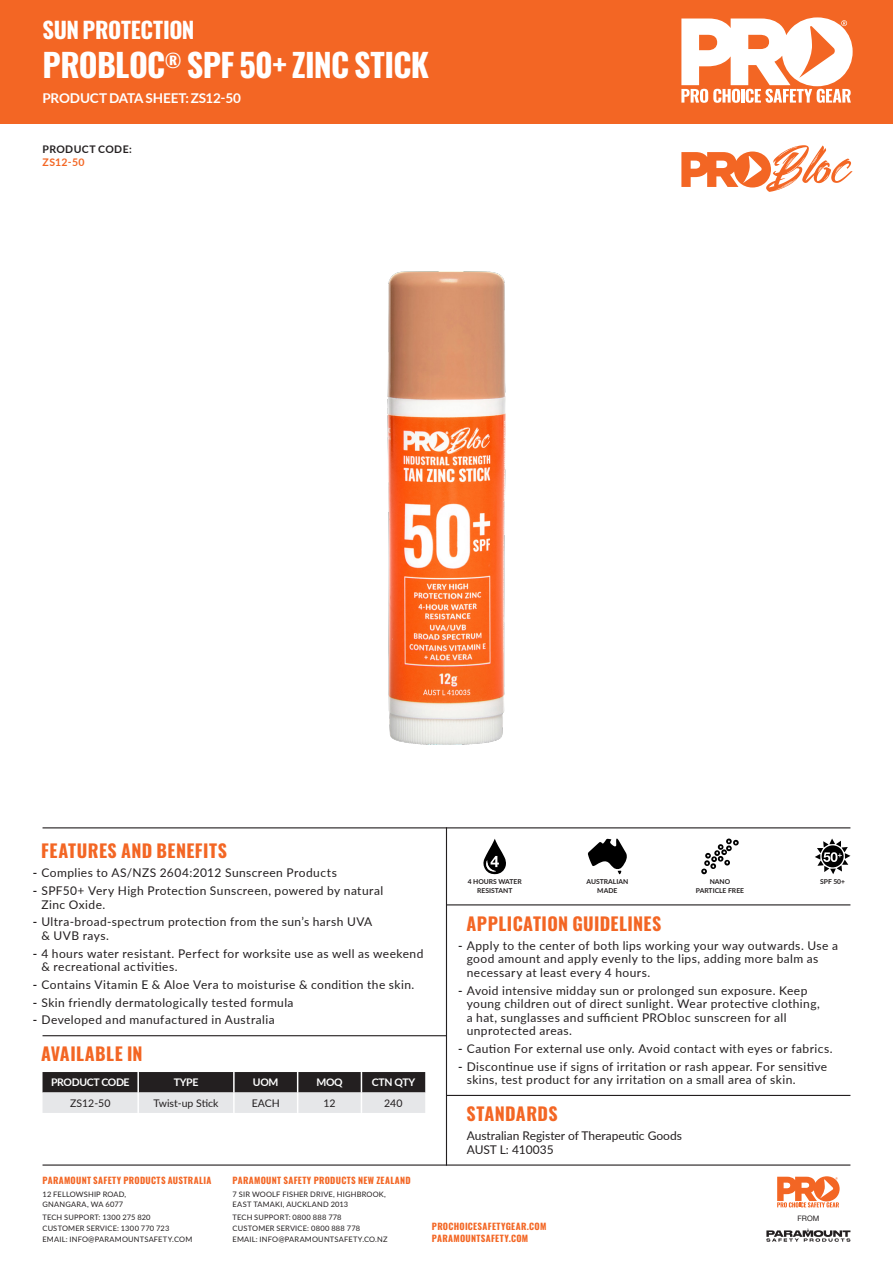
<style>
.page{position:relative;width:893px;height:1263px;background:#fff}
.page>*{position:absolute;margin:0;border:0;box-sizing:border-box;transform-origin:0 0}
.t1{font:700 32.25px "Oswald";letter-spacing:-.02em;color:#fff}
.t2{font:700 22.5px "Oswald";letter-spacing:-.015em;color:#fff}
.t3{font:700 18px "Oswald";letter-spacing:.025em;color:#f36624}
.t4{font:700 13.5px "Lato";letter-spacing:-.01em;color:#fff}
.t5{font:12px/13.5px "Lato";letter-spacing:.035em;color:#231f20}
.t6{font:12px/13.5px "Lato";color:#231f20}
.t7{font:10.5px "Lato";color:#231f20}
.t8{font:700 10.5px "Lato";letter-spacing:-.03em;color:#fff}
.t9{font:700 10.5px/13.5px "Lato";letter-spacing:.04em;color:#231f20}
.t10{font:700 9px "Oswald";letter-spacing:.035em;color:#f36624}
.t11{font:7.5px/10.8px "Lato";letter-spacing:.025em;color:#231f20}
.t12{font:7.5px "Helvetica Neue";color:#231f20}
.t13{font:700 6.75px/9px "Lato";color:#231f20;text-align:center}
.s1{color:#f36624}
.s2{font-weight:700}
</style>
<div class="page">
<div style="left:0;top:0;width:893px;height:124px;background:#f36624"></div>
<hr style="left:43px;top:827px;width:807px;height:1px;background:#231f20">
<hr style="left:446px;top:904px;width:404px;height:1px;background:#231f20">
<hr style="left:446px;top:827px;width:1px;height:338px;background:#231f20">
<hr style="left:43px;top:1035px;width:403px;height:1px;background:#231f20">
<hr style="left:446px;top:1095px;width:404px;height:1px;background:#231f20">
<svg style="left:43px;top:1072px;width:382px;height:41px;background:#878687"></svg>
<svg style="left:483px;top:839px;width:23px;height:35px"></svg>
<svg style="left:588px;top:838px;width:39px;height:36px"></svg>
<svg style="left:701px;top:838px;width:38px;height:36px"></svg>
<svg style="left:815px;top:838px;width:35px;height:36px"></svg>
<svg style="left:681px;top:17px;width:172px;height:86px"></svg>
<svg style="left:681px;top:145px;width:172px;height:47px"></svg>
<hr style="left:43px;top:1164px;width:807px;height:1px;background:#231f20">
<svg style="left:777px;top:1176px;width:63px;height:31px"></svg>
<svg style="left:766px;top:1228px;width:84px;height:14px"></svg>
<img style="left:388px;top:272px;width:117px;height:472px">
<p class="t2" style="left:43px;top:19px;width:154px">SUN PROTECTION</p>
<p class="t1" style="left:43px;top:48px;width:388px">PROBLOC<sup>®</sup> SPF 50+ ZINC STICK</p>
<p class="t4" style="left:43px;top:88px;width:200px">PRODUCT DATA SHEET: ZS12-50</p>
<p class="t9" style="left:43px;top:142px;width:91px">PRODUCT CODE:<br><span class="s1">ZS12-50</span></p>
<p class="t3" style="left:41px;top:841px;width:187px">FEATURES AND BENEFITS</p>
<p class="t5" style="left:33px;top:866px;width:305px"><span class="s2">-</span> Complies to AS/NZS 2604:2012 Sunscreen Products</p>
<p class="t5" style="left:41px;top:883px;width:343px;text-indent:-9px"><span class="s2">-</span> SPF50+ Very High Protection Sunscreen, powered by natural<br>Zinc Oxide.</p>
<p class="t5" style="left:41px;top:915px;width:332px;text-indent:-9px"><span class="s2">-</span> Ultra-broad-spectrum protection from the sun’s harsh UVA &amp; UVB rays.</p>
<p class="t5" style="left:41px;top:946px;width:383px;text-indent:-9px"><span class="s2">-</span> 4 hours water resistant. Perfect for worksite use as well as weekend &amp; recreational activities.</p>
<p class="t5" style="left:33px;top:977px;width:383px"><span class="s2">-</span> Contains Vitamin E &amp; Aloe Vera to moisturise &amp; condition the skin.</p>
<p class="t5" style="left:33px;top:995px;width:262px"><span class="s2">-</span> Skin friendly dermatologically tested formula</p>
<p class="t5" style="left:33px;top:1013px;width:243px"><span class="s2">-</span> Developed and manufactured in Australia</p>
<p class="t3" style="left:41px;top:1044px;width:103px">AVAILABLE IN</p>
<p class="t8" style="left:51px;top:1075px;width:80px">PRODUCT CODE</p>
<p class="t8" style="left:174px;top:1075px;width:26px">TYPE</p>
<p class="t8" style="left:253px;top:1075px;width:27px">UOM</p>
<p class="t8" style="left:316px;top:1075px;width:28px">MOQ</p>
<p class="t8" style="left:372px;top:1075px;width:45px">CTN QTY</p>
<p class="t7" style="left:70px;top:1095px;width:42px">ZS12-50</p>
<p class="t7" style="left:154px;top:1095px;width:66px">Twist-up Stick</p>
<p class="t7" style="left:252px;top:1095px;width:30px">EACH</p>
<p class="t7" style="left:323px;top:1095px;width:14px">12</p>
<p class="t7" style="left:384px;top:1095px;width:20px">240</p>
<p class="t13" style="left:597px;top:885px;width:22px">MADE</p>
<p class="t13" style="left:696px;top:876px;width:50px">NANO<br>PARTICLE FREE</p>
<p class="t13" style="left:820px;top:876px;width:26px">SPF 50+</p>
<p class="t13" style="left:468px;top:876px;width:55px">4 HOURS WATER<br>RESISTANT</p>
<p class="t13" style="left:586px;top:876px;width:43px">AUSTRALIAN</p>
<p class="t3" style="left:467px;top:914px;width:196px">APPLICATION GUIDELINES</p>
<p class="t5" style="left:467px;top:938px;width:373px;text-indent:-9px"><span class="s2">-</span> Apply to the center of both lips working your way outwards. Use a good amount and apply evenly to the lips, adding more balm as necessary at least every 4 hours.</p>
<p class="t5" style="left:467px;top:983px;width:355px;text-indent:-9px"><span class="s2">-</span> Avoid intensive midday sun or prolonged sun exposure. Keep young children out of direct sunlight. Wear protective clothing, a hat, sunglasses and sufficient PRObloc sunscreen for all unprotected areas.</p>
<p class="t5" style="left:458px;top:1041px;width:376px"><span class="s2">-</span> Caution For external use only. Avoid contact with eyes or fabrics.</p>
<p class="t5" style="left:467px;top:1059px;width:362px;text-indent:-9px"><span class="s2">-</span> Discontinue use if signs of irritation or rash appear. For sensitive skins, test product for any irritation on a small area of skin.</p>
<p class="t3" style="left:467px;top:1104px;width:93px">STANDARDS</p>
<p class="t6" style="left:467px;top:1129px;width:217px">Australian Register of Therapeutic Goods<br>AUST L: 410035</p>
<p class="t10" style="left:43px;top:1175px;width:170px">PARAMOUNT SAFETY PRODUCTS AUSTRALIA</p>
<p class="t11" style="left:43px;top:1188px;width:85px">12 FELLOWSHIP ROAD,<br>GNANGARA, WA 6077</p>
<p class="t11" style="left:43px;top:1212px;width:151px">TECH SUPPORT: 1300 275 820<br>CUSTOMER SERVICE: 1300 770 723<br>EMAIL: INFO@PARAMOUNTSAFETY.COM</p>
<p class="t12" style="left:797px;top:1212px;width:24px">FROM</p>
<p class="t10" style="left:233px;top:1175px;width:180px">PARAMOUNT SAFETY PRODUCTS NEW ZEALAND</p>
<p class="t11" style="left:233px;top:1188px;width:155px">7 SIR WOOLF FISHER DRIVE, HIGHBROOK,<br>EAST TAMAKI, AUCKLAND 2013</p>
<p class="t11" style="left:233px;top:1212px;width:157px">TECH SUPPORT: 0800 888 778<br>CUSTOMER SERVICE: 0800 888 778<br>EMAIL: INFO@PARAMOUNTSAFETY.CO.NZ</p>
<p class="t10" style="left:432px;top:1222px;width:116px">PROCHOICESAFETYGEAR.COM</p>
<p class="t10" style="left:432px;top:1233px;width:98px">PARAMOUNTSAFETY.COM</p>
</div>
